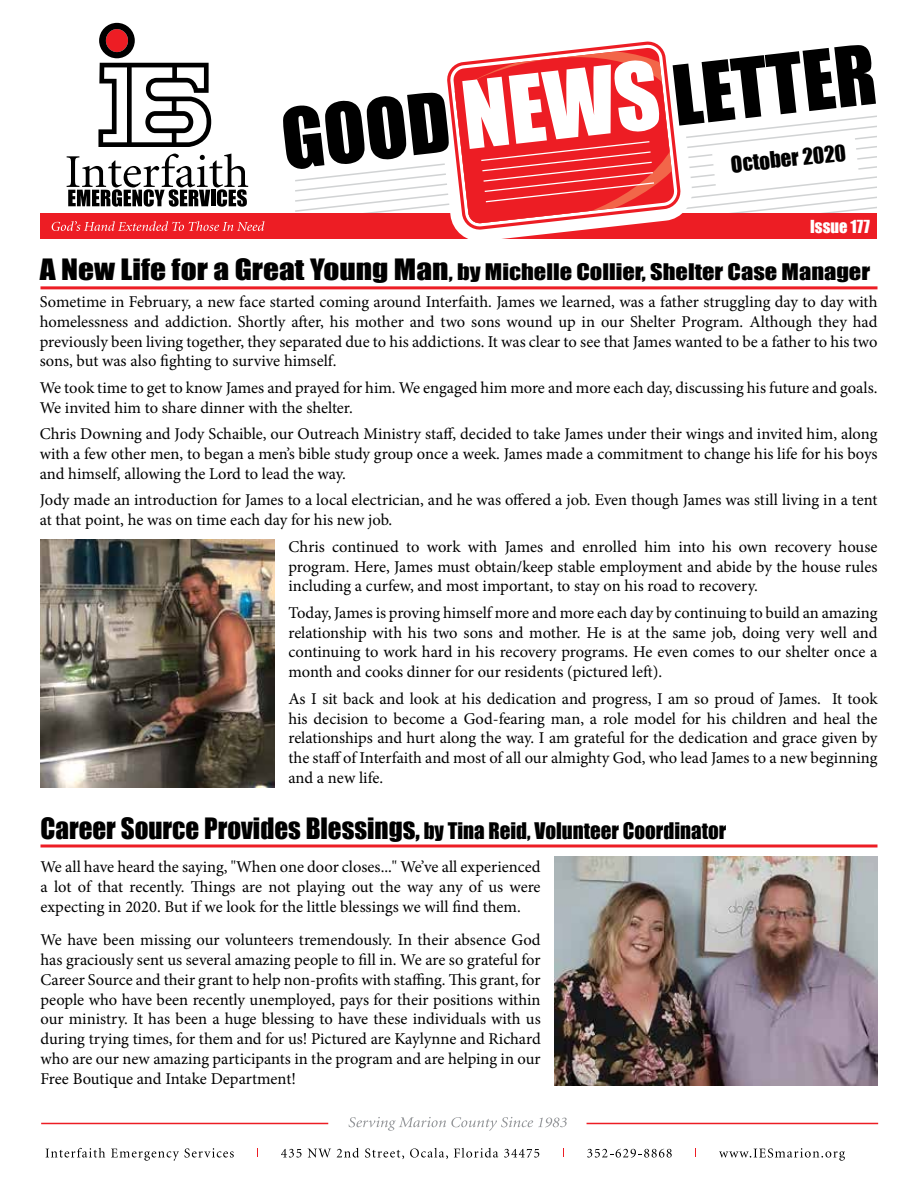
<style>
.page{position:relative;width:918px;height:1188px;background:#fff}
.page>*{position:absolute;margin:0;border:0;box-sizing:border-box;transform-origin:0 0}
.t1{font:21px "Impact";color:#000}
.t2{font:21px "Impact";color:#000;scale:1.16 1}
.t3{font:16.5px/19.8px "Minion Pro";color:#000;text-align:justify}
.t4{font:16.5px "Impact";color:#fff}
.s1{font-size:27px}
</style>
<div class="page">
<svg style="left:67px;top:154px;width:181px;height:53px"></svg>
<svg style="left:98px;top:23px;width:113px;height:124px"></svg>
<hr style="left:587px;top:1123px;width:291px;height:1px;background:#ed1d24">
<hr style="left:41px;top:1123px;width:287px;height:1px;background:#ed1d24">
<svg style="left:349px;top:1117px;width:218px;height:14px"></svg>
<svg style="left:46px;top:1148px;width:59px;height:10px"></svg>
<svg style="left:111px;top:1148px;width:123px;height:13px"></svg>
<svg style="left:281px;top:1149px;width:21px;height:9px"></svg>
<svg style="left:308px;top:1149px;width:23px;height:9px"></svg>
<svg style="left:337px;top:1148px;width:22px;height:10px"></svg>
<svg style="left:365px;top:1148px;width:39px;height:11px"></svg>
<svg style="left:410px;top:1148px;width:38px;height:11px"></svg>
<svg style="left:454px;top:1148px;width:44px;height:10px"></svg>
<svg style="left:504px;top:1149px;width:35px;height:9px"></svg>
<svg style="left:587px;top:1149px;width:85px;height:9px"></svg>
<svg style="left:719px;top:1148px;width:126px;height:13px"></svg>
<div style="left:41px;top:214px;width:837px;height:25px;background:#ed1d24"></div>
<svg style="left:458px;top:232px;width:105px;height:6px"></svg>
<div style="left:877px;top:20px;width:30px;height:270px;background:#fff"></div>
<svg style="left:52px;top:221px;width:212px;height:10px"></svg>
<svg style="left:283px;top:45px;width:593px;height:187px"></svg>
<div style="left:704px;top:220px;width:149px;height:15px;background:#ed1d24"></div>
<hr style="left:40px;top:286px;width:838px;height:3px;background:#ed1d24">
<img style="left:40px;top:540px;width:235px;height:247px">
<svg style="left:40px;top:844px;width:838px;height:4px;background:#f1555a"></svg>
<img style="left:554px;top:857px;width:324px;height:229px">
<p class="t1" style="left:729px;top:148px;width:117px;rotate:-6deg">October 2020</p>
<p class="t4" style="left:810px;top:214px;width:61px">Issue 177</p>
<p class="t2" style="left:40px;top:256px;width:717px"><span class="s1">A New Life for a Great Young Man</span>, by Michelle Collier, Shelter Case Manager</p>
<p class="t3" style="left:40px;top:292px;width:839px">Sometime in February, a new face started coming around Interfaith. James we learned, was a father struggling day to day with homelessness and addiction. Shortly after, his mother and two sons wound up in our Shelter Program. Although they had previously been living together, they separated due to his addictions. It was clear to see that James wanted to be a father to his two sons, but was also fighting to survive himself.</p>
<p class="t3" style="left:40px;top:378px;width:839px">We took time to get to know James and prayed for him. We engaged him more and more each day, discussing his future and goals.<br>We invited him to share dinner with the shelter.</p>
<p class="t3" style="left:40px;top:424px;width:839px">Chris Downing and Jody Schaible, our Outreach Ministry staff, decided to take James under their wings and invited him, along with a few other men, to began a men’s bible study group once a week. James made a commitment to change his life for his boys and himself, allowing the Lord to lead the way.</p>
<p class="t3" style="left:40px;top:490px;width:839px">Jody made an introduction for James to a local electrician, and he was offered a job. Even though James was still living in a tent at that point, he was on time each day for his new job.</p>
<p class="t3" style="left:288px;top:537px;width:591px">Chris continued to work with James and enrolled him into his own recovery house program. Here, James must obtain/keep stable employment and abide by the house rules including a curfew, and most important, to stay on his road to recovery.</p>
<p class="t3" style="left:288px;top:603px;width:591px">Today, James is proving himself more and more each day by continuing to build an amazing relationship with his two sons and mother. He is at the same job, doing very well and continuing to work hard in his recovery programs. He even comes to our shelter once a month and cooks dinner for our residents (pictured left).</p>
<p class="t3" style="left:288px;top:689px;width:591px">As I sit back and look at his dedication and progress, I am so proud of James. It took his decision to become a God-fearing man, a role model for his children and heal the relationships and hurt along the way. I am grateful for the dedication and grace given by the staff of Interfaith and most of all our almighty God, who lead James to a new beginning and a new life.</p>
<p class="t1" style="left:40px;top:814px;width:687px"><span class="s1">Career Source Provides Blessings,</span> by Tina Reid, Volunteer Coordinator</p>
<p class="t3" style="left:40px;top:857px;width:502px">We all have heard the saying, "When one door closes..." We’ve all experienced a lot of that recently. Things are not playing out the way any of us were expecting in 2020. But if we look for the little blessings we will find them.</p>
<p class="t3" style="left:40px;top:930px;width:502px">We have been missing our volunteers tremendously. In their absence God has graciously sent us several amazing people to fill in. We are so grateful for Career Source and their grant to help non-profits with staffing. This grant, for people who have been recently unemployed, pays for their positions within our ministry. It has been a huge blessing to have these individuals with us during trying times, for them and for us! Pictured are Kaylynne and Richard who are our new amazing participants in the program and are helping in our Free Boutique and Intake Department!</p>
</div>
